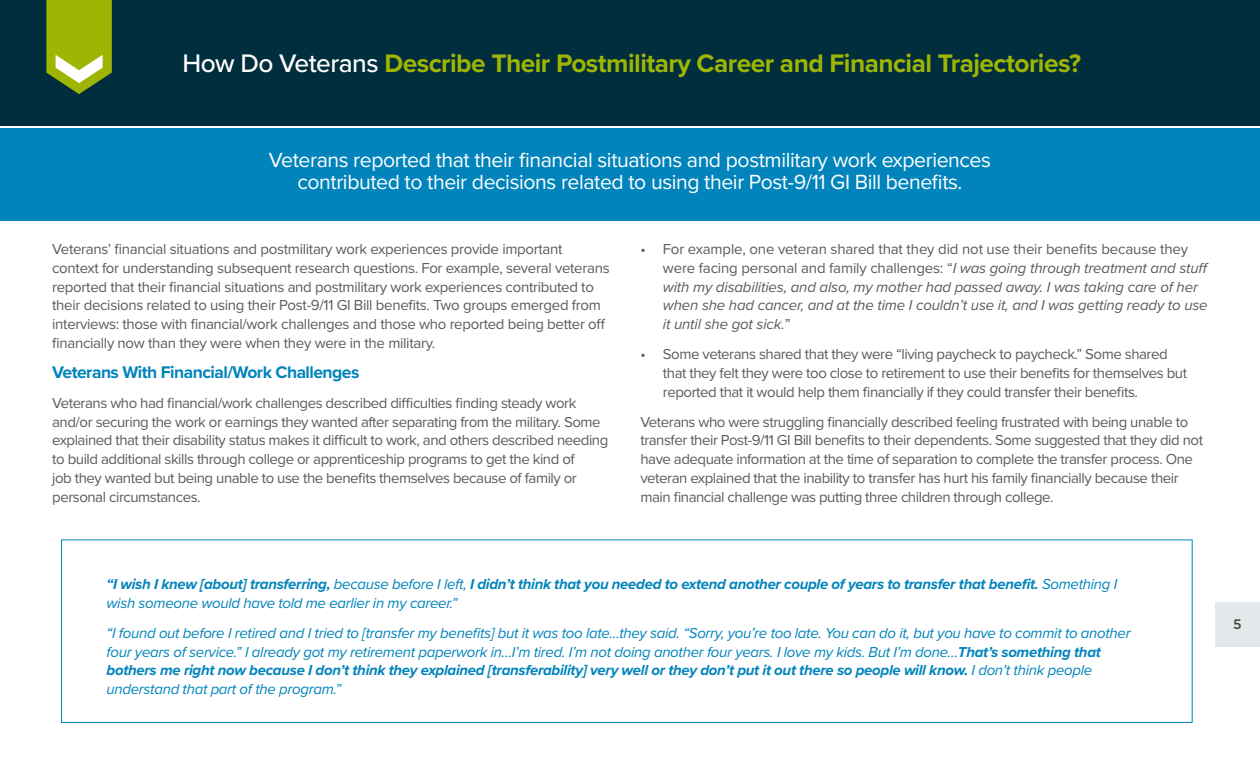
<style>
.page{position:relative;width:1260px;height:765px;background:#fff}
.page>*{position:absolute;margin:0;border:0;box-sizing:border-box;transform-origin:0 0}
.t1{font:700 26.25px "Proxima Nova";letter-spacing:-.02em;color:#9eb503}
.t2{font:21.25px/22.5px "Proxima Nova";letter-spacing:-.02em;color:#fff;text-align:center}
.t3{font:700 17.5px "Proxima Nova";letter-spacing:-.03em;color:#0084bb}
.t4{font:15px/18.8px "Proxima Nova";letter-spacing:-.03em;color:#5a5b5d}
.t5{font:italic 15px/18.8px "Proxima Nova";letter-spacing:-.02em;color:#0084bb}
.t6{font:italic 15px/18.8px "Proxima Nova";letter-spacing:-.01em;color:#5a5b5d}
.t7{font:italic 700 15px/18.8px "Proxima Nova";letter-spacing:-.02em;color:#0084bb}
.t8{font:500 13.75px "Gotham";color:#40453a}
.s1{font-weight:500;color:#fff}
.s2{font-style:normal}
.s3{font-weight:400}
.s4{font-weight:700}
</style>
<div class="page">
<div style="left:1215px;top:602px;width:45px;height:45px;background:#e3e8ea"></div>
<div style="left:0;top:0;width:1260px;height:125px;background:#002e3d"></div>
<div style="left:61px;top:540px;width:1131px;height:183px;background:#fff;border:1px solid #0084bb"></div>
<svg style="left:46px;top:0;width:66px;height:94px;background:#94ab22"></svg>
<div style="left:0;top:129px;width:1260px;height:92px;background:#0084bb"></div>
<h1 class="t1" style="left:182px;top:44px;width:900px"><span class="s1">How Do Veterans</span> Describe Their Postmilitary Career and Financial Trajectories?</h1>
<h2 class="t2" style="left:269px;top:148px;width:724px">Veterans reported that their financial situations and postmilitary work experiences contributed to their decisions related to using their Post-9/11 GI Bill benefits.</h2>
<p class="t4" style="left:52px;top:239px;width:559px">Veterans’ financial situations and postmilitary work experiences provide important context for understanding subsequent research questions. For example, several veterans reported that their financial situations and postmilitary work experiences contributed to their decisions related to using their Post-9/11 GI Bill benefits. Two groups emerged from interviews: those with financial/work challenges and those who reported being better off financially now than they were when they were in the military.</p>
<p class="t3" style="left:52px;top:359px;width:309px">Veterans With Financial/Work Challenges</p>
<p class="t4" style="left:52px;top:393px;width:558px">Veterans who had financial/work challenges described difficulties finding steady work and/or securing the work or earnings they wanted after separating from the military. Some explained that their disability status makes it difficult to work, and others described needing to build additional skills through college or apprenticeship programs to get the kind of<br>job they wanted but being unable to use the benefits themselves because of family or personal circumstances.</p>
<p class="t6" style="left:663px;top:239px;width:548px;text-indent:-22px"><span class="s2">• For example, one veteran shared that they did not use their benefits because they were facing personal and family challenges: “</span>I was going through treatment and stuff with my disabilities, and also, my mother had passed away. I was taking care of her when she had cancer, and at the time I couldn’t use it, and I was getting ready to use it until she got sick.<span class="s2">”</span></p>
<p class="t4" style="left:663px;top:344px;width:526px;text-indent:-22px">• Some veterans shared that they were “living paycheck to paycheck.” Some shared that they felt they were too close to retirement to use their benefits for themselves but reported that it would help them financially if they could transfer their benefits.</p>
<p class="t4" style="left:640px;top:412px;width:564px">Veterans who were struggling financially described feeling frustrated with being unable to transfer their Post-9/11 GI Bill benefits to their dependents. Some suggested that they did not have adequate information at the time of separation to complete the transfer process. One veteran explained that the inability to transfer has hurt his family financially because their main financial challenge was putting three children through college.</p>
<p class="t7" style="left:107px;top:574px;width:1012px">“I wish I knew [about] transferring, <span class="s3">because before I left,</span> I didn’t think that you needed to extend another couple of years to transfer that benefit. <span class="s3">Something I wish someone would have told me earlier in my career.”</span></p>
<p class="t5" style="left:107px;top:623px;width:1026px">“I found out before I retired and I tried to [transfer my benefits] but it was too late…they said. “Sorry, you’re too late. You can do it, but you have to commit to another four years of service.” I already got my retirement paperwork in…I’m tired. I’m not doing another four years. I love my kids. But I’m done…<span class="s4">That’s something that bothers me right now because I don’t think they explained [transferability] very well or they don’t put it out there so people will know.</span> I don’t think people understand that part of the program.”</p>
<p class="t8" style="left:1233px;top:615px;width:10px">5</p>
</div>
